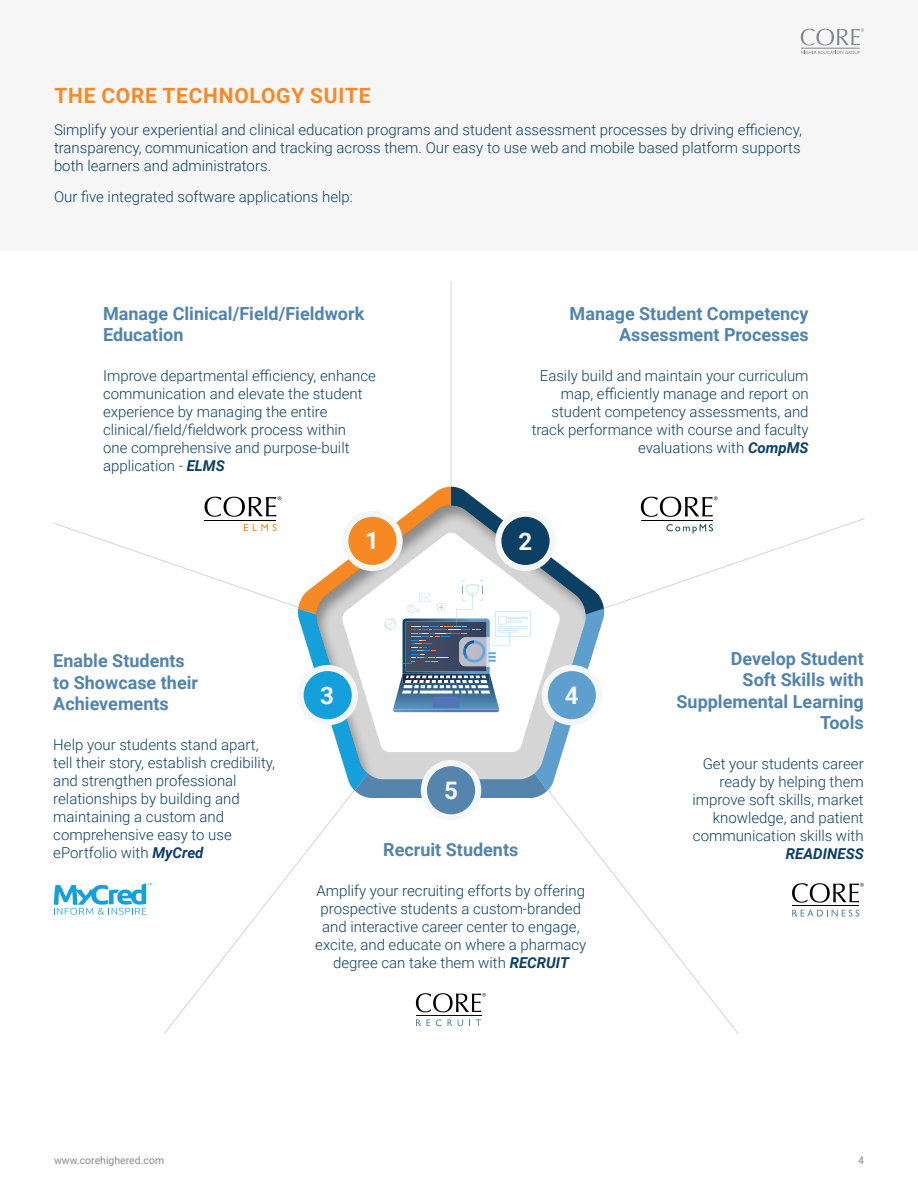
<style>
.page{position:relative;width:918px;height:1188px;background:#fff}
.page>*{position:absolute;margin:0;border:0;box-sizing:border-box;transform-origin:0 0}
.t1{font:700 24.15px "Roboto";color:#f4f7f6}
.t2{font:700 21px "Roboto";letter-spacing:.035em;color:#f68926}
.t3{font:700 18px/21.6px "Roboto";color:#5284ab;text-align:right}
.t4{font:300 15px/18px "Roboto";color:#0d3f64;text-align:right}
.t5{font:italic 700 15px "Roboto";color:#0d3f64}
.t6{font:10.5px "Roboto";color:#888b8d}
.s1{font-weight:700;font-style:italic}
</style>
<div class="page">
<div style="left:0;top:0;width:918px;height:251px;background:#f6f6f6"></div>
<hr style="left:451px;top:281px;width:1px;height:391px;background:#d5d5d5">
<svg style="left:606px;top:518px;width:259px;height:90px"></svg>
<svg style="left:452px;top:798px;width:287px;height:236px"></svg>
<svg style="left:164px;top:798px;width:287px;height:235px"></svg>
<svg style="left:53px;top:523px;width:243px;height:84px"></svg>
<hr style="left:641px;top:520px;width:72px;height:1px;background:#000">
<svg style="left:641px;top:496px;width:77px;height:21px"></svg>
<svg style="left:666px;top:524px;width:47px;height:10px"></svg>
<svg style="left:54px;top:883px;width:98px;height:32px"></svg>
<svg style="left:792px;top:910px;width:67px;height:7px"></svg>
<hr style="left:792px;top:906px;width:67px;height:1px;background:#000">
<svg style="left:792px;top:883px;width:72px;height:20px"></svg>
<svg style="left:436px;top:1019px;width:16px;height:7px"></svg>
<svg style="left:458px;top:1019px;width:5px;height:7px"></svg>
<svg style="left:476px;top:1019px;width:5px;height:7px"></svg>
<svg style="left:416px;top:1019px;width:14px;height:7px"></svg>
<hr style="left:416px;top:1016px;width:65px;height:1px;background:#0d0709">
<svg style="left:416px;top:993px;width:70px;height:19px"></svg>
<hr style="left:205px;top:520px;width:71px;height:1px;background:#000">
<svg style="left:205px;top:496px;width:76px;height:21px"></svg>
<svg style="left:244px;top:524px;width:33px;height:7px"></svg>
<div style="left:421px;top:760px;width:60px;height:60px;background:#f4f7f6;border-radius:50%"></div>
<div style="left:427px;top:766px;width:48px;height:48px;background:#5585ac;border-radius:50%"></div>
<svg style="left:296px;top:487px;width:310px;height:311px"></svg>
<h2 class="t2" style="left:54px;top:81px;width:318px">THE CORE TECHNOLOGY SUITE</h2>
<p class="t4" style="left:54px;top:120px;width:749px;text-align:justify">Simplify your experiential and clinical education programs and student assessment processes by driving efficiency, transparency, communication and tracking across them. Our easy to use web and mobile based platform supports both learners and administrators.</p>
<p class="t4" style="left:54px;top:187px;width:300px">Our five integrated software applications help:</p>
<p class="t3" style="left:103px;top:302px;width:263px;text-align:left">Manage Clinical/Field/Fieldwork<br>Education</p>
<p class="t4" style="left:103px;top:366px;width:274px;text-align:left">Improve departmental efficiency, enhance communication and elevate the student experience by managing the entire clinical/field/fieldwork process within<br>one comprehensive and purpose-built application - <span class="s1">ELMS</span></p>
<h1 class="t1" style="left:365px;top:524px;width:15px">1</h1>
<p class="t3" style="left:570px;top:302px;width:241px">Manage Student Competency<br>Assessment Processes</p>
<p class="t4" style="left:532px;top:366px;width:278px">Easily build and maintain your curriculum map, efficiently manage and report on student competency assessments, and track performance with course and faculty evaluations with <span class="s1">CompMS</span></p>
<h1 class="t1" style="left:519px;top:524px;width:15px">2</h1>
<p class="t3" style="left:53px;top:649px;width:146px;text-align:left">Enable Students to Showcase their<br>Achievements</p>
<p class="t4" style="left:53px;top:735px;width:223px;text-align:left">Help your students stand apart, tell their story, establish credibility, and strengthen professional relationships by building and maintaining a custom and comprehensive easy to use ePortfolio with <span class="s1">MyCred</span></p>
<h1 class="t1" style="left:320px;top:678px;width:15px">3</h1>
<h1 class="t1" style="left:444px;top:773px;width:15px">5</h1>
<h1 class="t1" style="left:565px;top:678px;width:15px">4</h1>
<p class="t3" style="left:383px;top:838px;width:137px">Recruit Students</p>
<p class="t4" style="left:315px;top:881px;width:273px;text-align:center">Amplify your recruiting efforts by offering prospective students a custom-branded and interactive career center to engage, excite, and educate on where a pharmacy degree can take them with <span class="s1">RECRUIT</span></p>
<p class="t3" style="left:677px;top:647px;width:189px">Develop Student<br>Soft Skills with<br>Supplemental Learning<br>Tools</p>
<p class="t4" style="left:692px;top:754px;width:173px">Get your students career ready by helping them improve soft skills, market knowledge, and patient communication skills with</p>
<p class="t5" style="left:786px;top:843px;width:79px">READINESS</p>
<p class="t6" style="left:54px;top:1153px;width:112px">www.corehighered.com</p>
<p class="t6" style="left:858px;top:1153px;width:7px">4</p>
</div>
